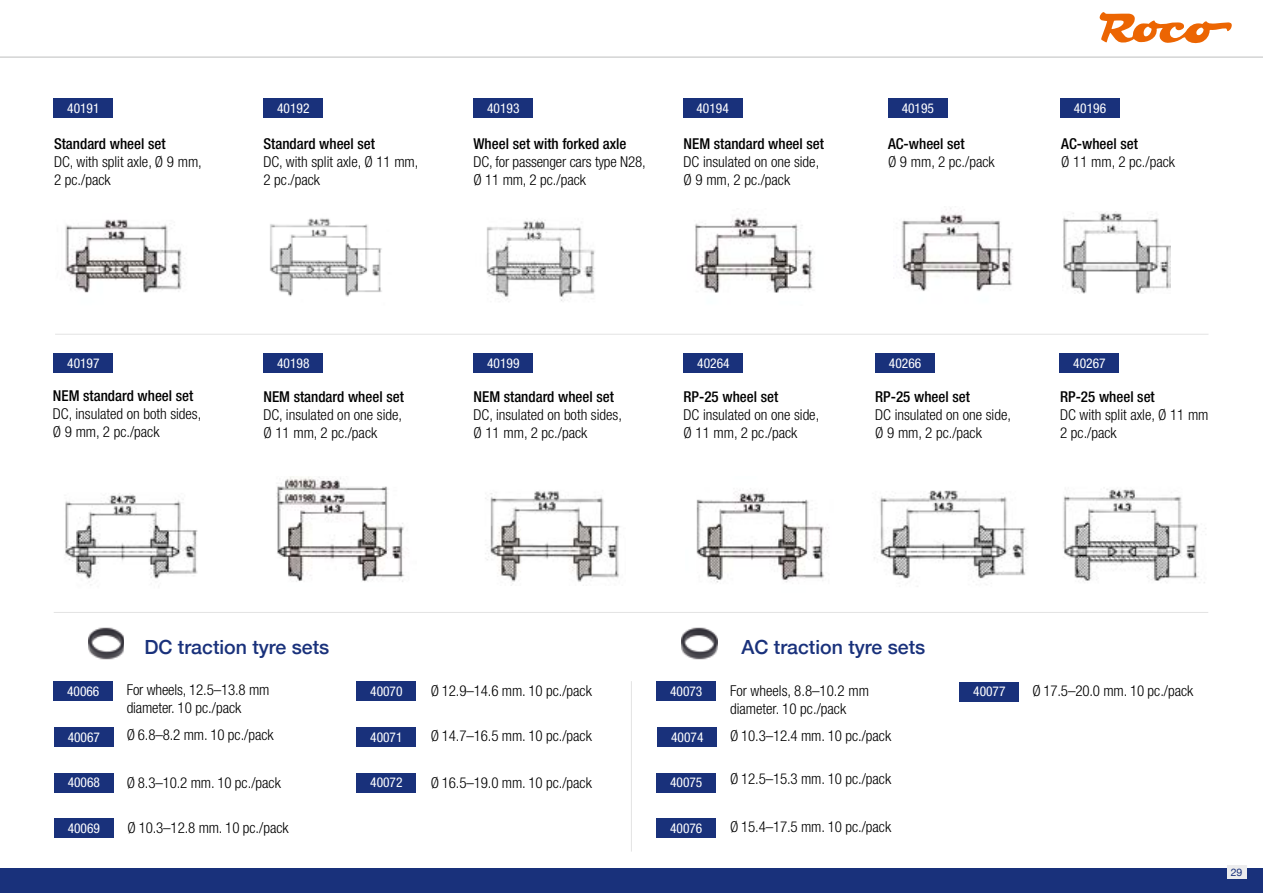
<style>
.page{position:relative;width:1263px;height:893px;background:#fff}
.page>*{position:absolute;margin:0;border:0;box-sizing:border-box;transform-origin:0 0}
.t1{font:500 19.5px "Helvetica Neue";color:#19317b}
.t2{font:300 condensed 15px/18px "Helvetica Neue LT Std";color:#000}
.t3{font:500 condensed 15px "Helvetica Neue LT Std";color:#000}
.t4{font:condensed 13.5px "Helvetica Neue LT Std";color:#fff}
.t5{font:10.5px "Helvetica Neue";color:#19317b}
</style>
<div class="page">
<hr style="left:0;top:57px;width:1263px;height:1px;background:#bdbebe">
<svg style="left:0;top:868px;width:1px;height:25px"></svg>
<div style="left:1px;top:868px;width:1262px;height:25px;background:#19317b"></div>
<svg style="left:1099px;top:12px;width:133px;height:32px"></svg>
<div style="left:1227px;top:865px;width:19px;height:14px;background:#ececed"></div>
<div style="left:54px;top:99px;width:59px;height:19px;background:#19317b"></div>
<div style="left:54px;top:353px;width:59px;height:19px;background:#19317b"></div>
<div style="left:53px;top:681px;width:60px;height:19px;background:#19317b"></div>
<div style="left:356px;top:681px;width:60px;height:19px;background:#19317b"></div>
<div style="left:656px;top:681px;width:60px;height:19px;background:#19317b"></div>
<div style="left:959px;top:682px;width:60px;height:19px;background:#19317b"></div>
<div style="left:657px;top:727px;width:60px;height:19px;background:#19317b"></div>
<div style="left:656px;top:773px;width:60px;height:19px;background:#19317b"></div>
<div style="left:656px;top:819px;width:60px;height:19px;background:#19317b"></div>
<div style="left:356px;top:727px;width:60px;height:19px;background:#19317b"></div>
<div style="left:356px;top:773px;width:60px;height:19px;background:#19317b"></div>
<div style="left:54px;top:727px;width:60px;height:19px;background:#19317b"></div>
<div style="left:54px;top:773px;width:60px;height:19px;background:#19317b"></div>
<div style="left:54px;top:819px;width:60px;height:19px;background:#19317b"></div>
<div style="left:263px;top:353px;width:60px;height:19px;background:#19317b"></div>
<div style="left:473px;top:353px;width:60px;height:19px;background:#19317b"></div>
<div style="left:684px;top:353px;width:59px;height:19px;background:#19317b"></div>
<div style="left:875px;top:353px;width:60px;height:19px;background:#19317b"></div>
<div style="left:1059px;top:353px;width:60px;height:19px;background:#19317b"></div>
<div style="left:263px;top:99px;width:60px;height:19px;background:#19317b"></div>
<div style="left:473px;top:99px;width:60px;height:19px;background:#19317b"></div>
<div style="left:683px;top:99px;width:59px;height:19px;background:#19317b"></div>
<div style="left:888px;top:99px;width:60px;height:19px;background:#19317b"></div>
<div style="left:1060px;top:99px;width:60px;height:19px;background:#19317b"></div>
<hr style="left:55px;top:334px;width:1153px;height:1px;background:#e3e3e3">
<img style="left:65px;top:219px;width:120px;height:74px">
<img style="left:270px;top:218px;width:112px;height:79px">
<img style="left:486px;top:220px;width:109px;height:81px">
<img style="left:695px;top:217px;width:118px;height:76px">
<img style="left:893px;top:208px;width:120px;height:83px">
<img style="left:1063px;top:211px;width:107px;height:83px">
<hr style="left:54px;top:612px;width:1154px;height:1px;background:#e3e3e3">
<img style="left:65px;top:493px;width:133px;height:92px">
<img style="left:276px;top:477px;width:128px;height:105px">
<img style="left:485px;top:491px;width:135px;height:93px">
<img style="left:696px;top:488px;width:133px;height:95px">
<img style="left:874px;top:490px;width:153px;height:97px">
<img style="left:1063px;top:489px;width:143px;height:94px">
<hr style="left:631px;top:681px;width:1px;height:171px;background:#e3e3e3">
<img style="left:88px;top:627px;width:36px;height:33px">
<img style="left:681px;top:627px;width:36px;height:33px">
<p class="t4" style="left:67px;top:101px;width:34px">40191</p>
<p class="t3" style="left:54px;top:135px;width:113px">Standard wheel set</p>
<p class="t2" style="left:54px;top:153px;width:149px">DC, with split axle, Ø 9 mm,<br>2 pc./pack</p>
<p class="t4" style="left:277px;top:101px;width:34px">40192</p>
<p class="t4" style="left:487px;top:101px;width:34px">40193</p>
<p class="t4" style="left:696px;top:101px;width:34px">40194</p>
<p class="t4" style="left:902px;top:101px;width:34px">40195</p>
<p class="t4" style="left:1074px;top:101px;width:34px">40196</p>
<p class="t3" style="left:263px;top:135px;width:113px">Standard wheel set</p>
<p class="t2" style="left:263px;top:153px;width:157px">DC, with split axle, Ø 11 mm,<br>2 pc./pack</p>
<p class="t3" style="left:473px;top:135px;width:154px">Wheel set with forked axle</p>
<p class="t2" style="left:473px;top:153px;width:174px">DC, for passenger cars type N28,<br>Ø 11 mm, 2 pc./pack</p>
<p class="t3" style="left:684px;top:135px;width:142px">NEM standard wheel set</p>
<p class="t2" style="left:684px;top:153px;width:137px">DC insulated on one side,<br>Ø 9 mm, 2 pc./pack</p>
<p class="t3" style="left:888px;top:135px;width:78px">AC-wheel set</p>
<p class="t2" style="left:888px;top:153px;width:108px">Ø 9 mm, 2 pc./pack</p>
<p class="t3" style="left:1061px;top:135px;width:78px">AC-wheel set</p>
<p class="t2" style="left:1061px;top:153px;width:115px">Ø 11 mm, 2 pc./pack</p>
<p class="t4" style="left:67px;top:355px;width:34px">40197</p>
<p class="t3" style="left:53px;top:387px;width:142px">NEM standard wheel set</p>
<p class="t2" style="left:53px;top:405px;width:150px">DC, insulated on both sides,<br>Ø 9 mm, 2 pc./pack</p>
<p class="t4" style="left:277px;top:355px;width:34px">40198</p>
<p class="t4" style="left:487px;top:355px;width:34px">40199</p>
<p class="t4" style="left:697px;top:355px;width:34px">40264</p>
<p class="t4" style="left:889px;top:355px;width:34px">40266</p>
<p class="t4" style="left:1073px;top:355px;width:34px">40267</p>
<p class="t3" style="left:263px;top:388px;width:142px">NEM standard wheel set</p>
<p class="t2" style="left:263px;top:405px;width:140px">DC, insulated on one side,<br>Ø 11 mm, 2 pc./pack</p>
<p class="t3" style="left:473px;top:388px;width:142px">NEM standard wheel set</p>
<p class="t2" style="left:473px;top:405px;width:150px">DC, insulated on both sides,<br>Ø 11 mm, 2 pc./pack</p>
<p class="t3" style="left:684px;top:388px;width:96px">RP-25 wheel set</p>
<p class="t2" style="left:684px;top:405px;width:137px">DC insulated on one side,<br>Ø 11 mm, 2 pc./pack</p>
<p class="t3" style="left:875px;top:388px;width:96px">RP-25 wheel set</p>
<p class="t2" style="left:875px;top:405px;width:137px">DC insulated on one side,<br>Ø 9 mm, 2 pc./pack</p>
<p class="t3" style="left:1060px;top:388px;width:96px">RP-25 wheel set</p>
<p class="t2" style="left:1060px;top:405px;width:150px">DC with split axle, Ø 11 mm<br>2 pc./pack</p>
<h1 class="t1" style="left:144px;top:631px;width:186px">DC traction tyre sets</h1>
<p class="t2" style="left:127px;top:681px;width:144px">For wheels, 12.5–13.8 mm diameter. 10 pc./pack</p>
<p class="t2" style="left:127px;top:726px;width:148px">Ø 6.8–8.2 mm. 10 pc./pack</p>
<p class="t2" style="left:127px;top:773px;width:155px">Ø 8.3–10.2 mm. 10 pc./pack</p>
<p class="t2" style="left:128px;top:818px;width:163px">Ø 10.3–12.8 mm. 10 pc./pack</p>
<h1 class="t1" style="left:741px;top:631px;width:185px">AC traction tyre sets</h1>
<p class="t2" style="left:730px;top:682px;width:140px">For wheels, 8.8–10.2 mm diameter. 10 pc./pack</p>
<p class="t2" style="left:730px;top:727px;width:163px">Ø 10.3–12.4 mm. 10 pc./pack</p>
<p class="t2" style="left:730px;top:769px;width:163px">Ø 12.5–15.3 mm. 10 pc./pack</p>
<p class="t2" style="left:730px;top:818px;width:163px">Ø 15.4–17.5 mm. 10 pc./pack</p>
<p class="t2" style="left:431px;top:681px;width:163px">Ø 12.9–14.6 mm. 10 pc./pack</p>
<p class="t2" style="left:431px;top:727px;width:163px">Ø 14.7–16.5 mm. 10 pc./pack</p>
<p class="t2" style="left:431px;top:773px;width:163px">Ø 16.5–19.0 mm. 10 pc./pack</p>
<p class="t4" style="left:67px;top:683px;width:34px">40066</p>
<p class="t4" style="left:370px;top:683px;width:34px">40070</p>
<p class="t4" style="left:670px;top:683px;width:34px">40073</p>
<p class="t4" style="left:973px;top:684px;width:34px">40077</p>
<p class="t4" style="left:671px;top:729px;width:34px">40074</p>
<p class="t4" style="left:670px;top:775px;width:34px">40075</p>
<p class="t4" style="left:670px;top:820px;width:34px">40076</p>
<p class="t4" style="left:68px;top:729px;width:34px">40067</p>
<p class="t4" style="left:68px;top:775px;width:34px">40068</p>
<p class="t4" style="left:68px;top:820px;width:34px">40069</p>
<p class="t4" style="left:370px;top:729px;width:34px">40071</p>
<p class="t4" style="left:370px;top:775px;width:34px">40072</p>
<p class="t2" style="left:1032px;top:681px;width:163px">Ø 17.5–20.0 mm. 10 pc./pack</p>
<p class="t5" style="left:1231px;top:865px;width:13px">29</p>
</div>
